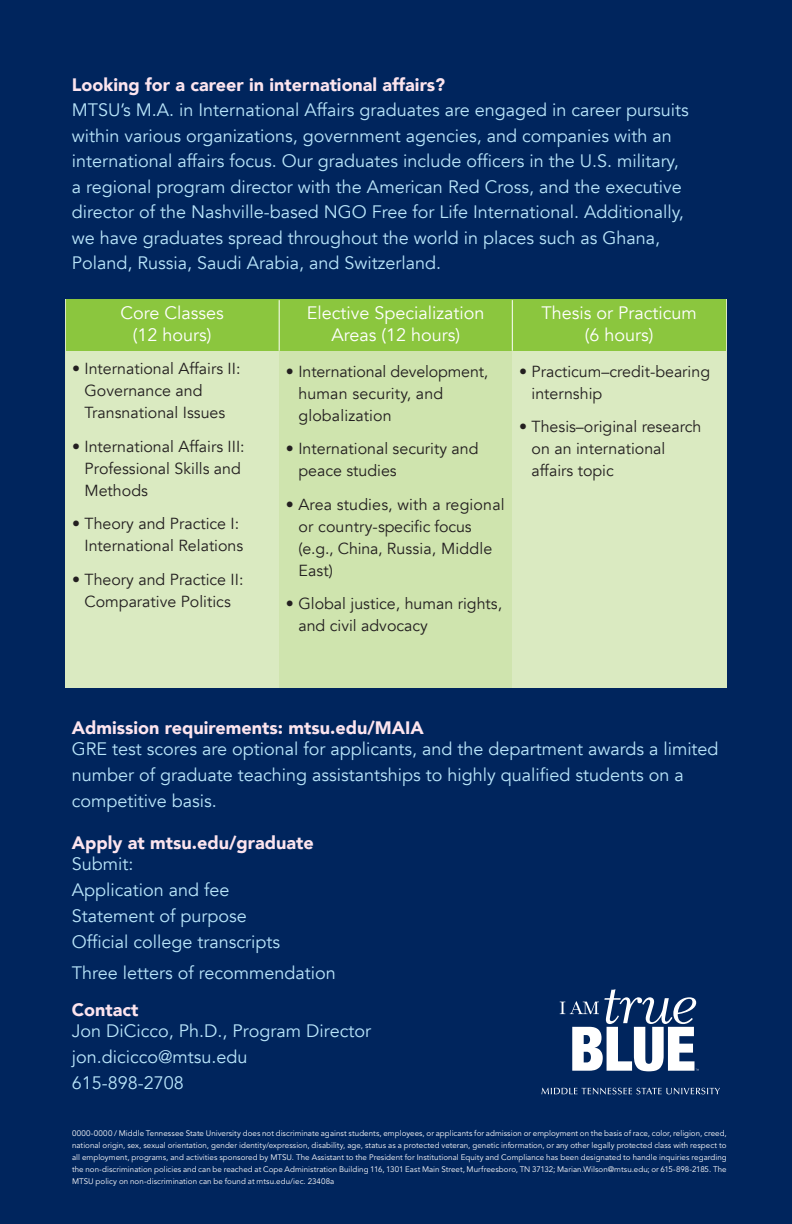
<style>
.page{position:relative;width:792px;height:1224px;background:#00255d}
.page>*{position:absolute;margin:0;border:0;box-sizing:border-box;transform-origin:0 0}
.t1{font:18px/25.6px "Avenir";color:#b9e5fa}
.t2{font:18px/22px "Avenir";color:#fff;text-align:center}
.t3{font:900 18px/21.6px "Avenir";color:#fce4ee}
.t4{font:16px/22px "Avenir";color:#231f20}
.t5{font:8px/12px "Avenir LT Std";letter-spacing:.005em;color:#fff;text-align:justify}
.s1{font-weight:900;color:#fce4ee}
.s2{font-weight:400;color:#b9e5fa}
</style>
<div class="page">
<div style="left:65px;top:299px;width:662px;height:389px;background:#daeac1"></div>
<div style="left:280px;top:299px;width:232px;height:389px;background:#cfe4ae"></div>
<div style="left:66px;top:300px;width:213px;height:51px;background:#8bc63e"></div>
<div style="left:512px;top:300px;width:214px;height:51px;background:#8bc63e"></div>
<div style="left:280px;top:300px;width:232px;height:51px;background:#8bc63e"></div>
<hr style="left:279px;top:300px;width:1px;height:51px;background:#fff">
<hr style="left:512px;top:300px;width:1px;height:51px;background:#fff">
<svg style="left:541px;top:1088px;width:179px;height:6px"></svg>
<svg style="left:560px;top:989px;width:139px;height:82px"></svg>
<p class="t1" style="left:72px;top:72px;width:619px"><span class="s1">Looking for a career in international affairs?<br></span>MTSU’s M.A. in International Affairs graduates are engaged in career pursuits within various organizations, government agencies, and companies with an international affairs focus. Our graduates include officers in the U.S. military, a regional program director with the American Red Cross, and the executive director of the Nashville-based NGO Free for Life International. Additionally, we have graduates spread throughout the world in places such as Ghana, Poland, Russia, Saudi Arabia, and Switzerland.</p>
<p class="t2" style="left:121px;top:302px;width:105px">Core Classes (12 hours)</p>
<p class="t4" style="left:85px;top:358px;width:158px;text-indent:-12px">• International Affairs II:<br>Governance and<br>Transnational Issues</p>
<p class="t4" style="left:85px;top:435px;width:162px;text-indent:-12px">• International Affairs III:<br>Professional Skills and<br>Methods</p>
<p class="t4" style="left:72px;top:513px;width:173px;text-align:right">• Theory and Practice I:<br>International Relations</p>
<p class="t4" style="left:72px;top:568px;width:173px;text-align:center">• Theory and Practice II:<br>Comparative Politics</p>
<p class="t2" style="left:307px;top:302px;width:179px">Elective Specialization<br>Areas (12 hours)</p>
<p class="t4" style="left:298px;top:361px;width:191px;text-indent:-12px">• International development, human security, and globalization</p>
<p class="t4" style="left:298px;top:438px;width:182px;text-indent:-12px">• International security and peace studies</p>
<p class="t4" style="left:298px;top:494px;width:208px;text-indent:-12px">• Area studies, with a regional or country-specific focus (e.g., China, Russia, Middle<br>East)</p>
<p class="t4" style="left:298px;top:593px;width:205px;text-indent:-12px">• Global justice, human rights, and civil advocacy</p>
<p class="t2" style="left:542px;top:302px;width:157px">Thesis or Practicum (6 hours)</p>
<p class="t4" style="left:532px;top:361px;width:180px;text-indent:-12px">• Practicum–credit-bearing internship</p>
<p class="t4" style="left:532px;top:416px;width:171px;text-indent:-12px">• Thesis–original research on an international affairs topic</p>
<p class="t1" style="left:72px;top:717px;width:648px;line-height:21.6px"><span class="s1">Admission requirements: mtsu.edu/MAIA<br></span>GRE test scores are optional for applicants, and the department awards a limited</p>
<p class="t1" style="left:72px;top:762px;width:613px">number of graduate teaching assistantships to highly qualified students on a competitive basis.</p>
<p class="t3" style="left:72px;top:831px;width:243px">Apply at mtsu.edu/graduate<br><span class="s2">Submit:</span></p>
<p class="t1" style="left:72px;top:877px;width:210px">Application and fee<br>Statement of purpose<br>Official college transcripts</p>
<p class="t1" style="left:72px;top:954px;width:265px;line-height:37px">Three letters of recommendation<br><span class="s1">Contact</span></p>
<p class="t1" style="left:72px;top:1018px;width:301px">Jon DiCicco, Ph.D., Program Director jon.dicicco@mtsu.edu<br>615-898-2708</p>
<p class="t5" style="left:72px;top:1128px;width:656px">0000-0000 / Middle Tennessee State University does not discriminate against students, employees, or applicants for admission or employment on the basis of race, color, religion, creed, national origin, sex, sexual orientation, gender identity/expression, disability, age, status as a protected veteran, genetic information, or any other legally protected class with respect to all employment, programs, and activities sponsored by MTSU. The Assistant to the President for Institutional Equity and Compliance has been designated to handle inquiries regarding the non-discrimination policies and can be reached at Cope Administration Building 116, 1301 East Main Street, Murfreesboro, TN 37132; Marian.Wilson@mtsu.edu; or 615-898-2185. The MTSU policy on non-discrimination can be found at mtsu.edu/iec. 23408a</p>
</div>
